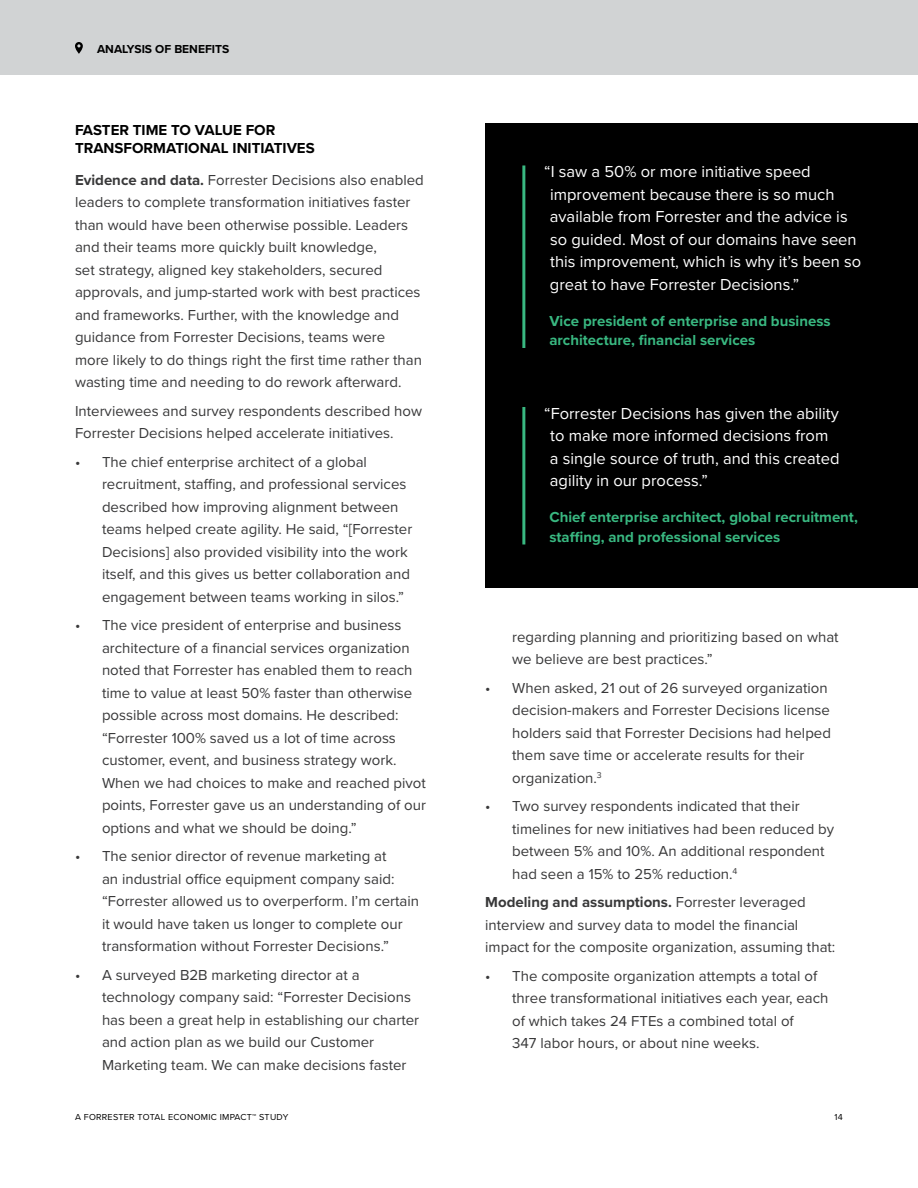
<style>
.page{position:relative;width:918px;height:1188px;background:#fff}
.page>*{position:absolute;margin:0;border:0;box-sizing:border-box;transform-origin:0 0}
.t1{font:16.5px/22.5px "Proxima Nova";color:#fff}
.t2{font:15px/22.5px "Proxima Nova";color:#383839}
.t3{font:700 15px/19.5px "Proxima Nova";color:#39b881}
.t4{font:700 15px/18px "Proxima Nova";color:#000}
.t5{font:700 12px "Proxima Nova";color:#000}
.t6{font:9px "Proxima Nova";letter-spacing:.03em;color:#000}
.s1{font-weight:700}
</style>
<div class="page">
<div style="left:0;top:0;width:918px;height:75px;background:#d1d3d4"></div>
<svg style="left:75px;top:42px;width:8px;height:12px"></svg>
<div style="left:485px;top:123px;width:433px;height:465px;background:#000"></div>
<hr style="left:522px;top:165px;width:3px;height:183px;background:#39b881">
<hr style="left:522px;top:407px;width:3px;height:137px;background:#39b881">
<p class="t5" style="left:97px;top:40px;width:134px">ANALYSIS OF BENEFITS</p>
<p class="t4" style="left:75px;top:121px;width:241px">FASTER TIME TO VALUE FOR<br>TRANSFORMATIONAL INITIATIVES</p>
<p class="t2" style="left:75px;top:168px;width:350px"><span class="s1">Evidence and data.</span> Forrester Decisions also enabled leaders to complete transformation initiatives faster than would have been otherwise possible. Leaders and their teams more quickly built knowledge,<br>set strategy, aligned key stakeholders, secured approvals, and jump-started work with best practices and frameworks. Further, with the knowledge and guidance from Forrester Decisions, teams were<br>more likely to do things right the first time rather than wasting time and needing to do rework afterward.</p>
<p class="t2" style="left:75px;top:399px;width:349px">Interviewees and survey respondents described how<br>Forrester Decisions helped accelerate initiatives.</p>
<p class="t2" style="left:102px;top:450px;width:312px;text-indent:-27px">• The chief enterprise architect of a global recruitment, staffing, and professional services described how improving alignment between teams helped create agility. He said, “[Forrester Decisions] also provided visibility into the work itself, and this gives us better collaboration and engagement between teams working in silos.”</p>
<p class="t2" style="left:102px;top:613px;width:326px;text-indent:-27px">• The vice president of enterprise and business architecture of a financial services organization noted that Forrester has enabled them to reach time to value at least 50% faster than otherwise possible across most domains. He described: “Forrester 100% saved us a lot of time across customer, event, and business strategy work.<br>When we had choices to make and reached pivot points, Forrester gave us an understanding of our options and what we should be doing.”</p>
<p class="t2" style="left:102px;top:844px;width:319px;text-indent:-27px">• The senior director of revenue marketing at<br>an industrial office equipment company said: “Forrester allowed us to overperform. I’m certain it would have taken us longer to complete our transformation without Forrester Decisions.”</p>
<p class="t2" style="left:102px;top:963px;width:319px;text-indent:-27px">• A surveyed B2B marketing director at a technology company said: “Forrester Decisions has been a great help in establishing our charter and action plan as we build our Customer Marketing team. We can make decisions faster</p>
<p class="t1" style="left:550px;top:160px;width:313px;text-indent:-6px">“I saw a 50% or more initiative speed improvement because there is so much available from Forrester and the advice is so guided. Most of our domains have seen this improvement, which is why it’s been so great to have Forrester Decisions.”</p>
<p class="t3" style="left:549px;top:311px;width:283px">Vice president of enterprise and business architecture, financial services</p>
<p class="t1" style="left:550px;top:401px;width:291px;text-indent:-6px">“Forrester Decisions has given the ability to make more informed decisions from a single source of truth, and this created agility in our process.”</p>
<p class="t3" style="left:549px;top:507px;width:310px">Chief enterprise architect, global recruitment, staffing, and professional services</p>
<p class="t2" style="left:512px;top:625px;width:328px">regarding planning and prioritizing based on what we believe are best practices.”</p>
<p class="t2" style="left:512px;top:676px;width:320px;text-indent:-27px">• When asked, 21 out of 26 surveyed organization decision-makers and Forrester Decisions license holders said that Forrester Decisions had helped them save time or accelerate results for their organization.<sup>3</sup></p>
<p class="t2" style="left:512px;top:794px;width:323px;text-indent:-27px">• Two survey respondents indicated that their timelines for new initiatives had been reduced by between 5% and 10%. An additional respondent had seen a 15% to 25% reduction.<sup>4</sup></p>
<p class="t2" style="left:485px;top:890px;width:352px"><span class="s1">Modeling and assumptions.</span> Forrester leveraged interview and survey data to model the financial impact for the composite organization, assuming that:</p>
<p class="t2" style="left:512px;top:964px;width:318px;text-indent:-27px">• The composite organization attempts a total of three transformational initiatives each year, each of which takes 24 FTEs a combined total of<br>347 labor hours, or about nine weeks.</p>
<p class="t6" style="left:75px;top:1110px;width:215px">A FORRESTER TOTAL ECONOMIC IMPACT™ STUDY</p>
<p class="t6" style="left:835px;top:1110px;width:10px">14</p>
</div>
